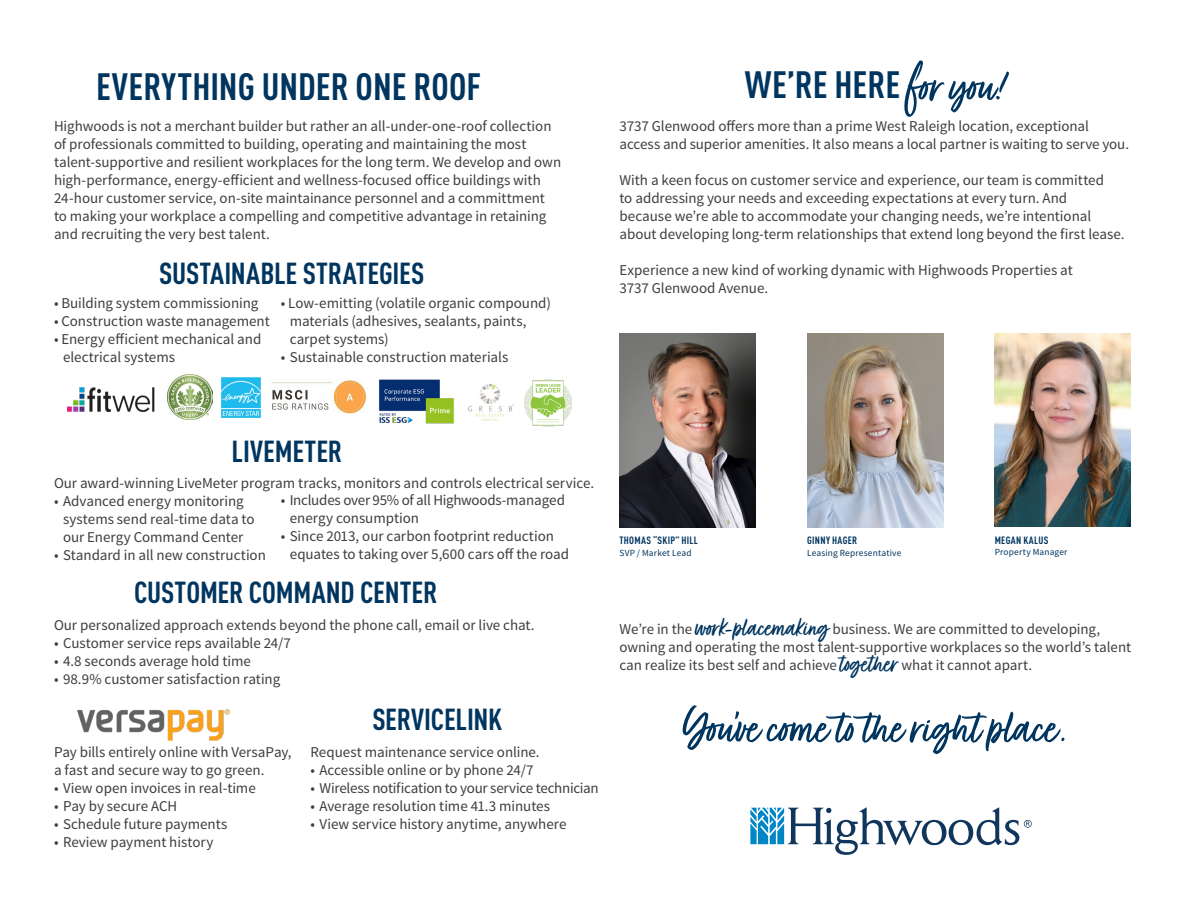
<style>
.page{position:relative;width:1188px;height:918px;background:#fff}
.page>*{position:absolute;margin:0;border:0;box-sizing:border-box;transform-origin:0 0}
.t1{font:57px "Fave Script Pro";letter-spacing:-.005em;color:#00355f}
.t2{font:700 condensed 37.5px "DIN Pro";color:#00355f}
.Body_Copy{font:700 condensed 30px "DIN Pro";letter-spacing:-.005em;color:#00355f}
.t3{font:15px/18px "Source Sans Pro";letter-spacing:-.005em;color:#3e3e3f}
.Body_Copy_Regular{font:700 condensed 10.5px "DIN Pro";letter-spacing:.03em;color:#00355f}
.Bio_Title{font:9.3px "Source Sans Pro";letter-spacing:.02em;color:#00355f}
.s1{font-family:"Fave Script Pro";font-weight:400;font-stretch:normal;font-size:57px}
.s2{font-family:"Fave Script Pro";font-size:31.5px;color:#00355f}
</style>
<div class="page">
<img style="left:807px;top:334px;width:136px;height:193px">
<img style="left:619px;top:334px;width:136px;height:193px">
<img style="left:995px;top:334px;width:136px;height:193px">
<img style="left:78px;top:709px;width:151px;height:32px">
<svg style="left:750px;top:807px;width:282px;height:48px"></svg>
<img style="left:221px;top:377px;width:40px;height:41px">
<img style="left:525px;top:380px;width:46px;height:46px">
<img style="left:379px;top:379px;width:75px;height:45px">
<img style="left:468px;top:384px;width:46px;height:37px">
<img style="left:271px;top:379px;width:95px;height:35px">
<img style="left:68px;top:388px;width:87px;height:24px">
<img style="left:167px;top:374px;width:45px;height:45px">
<p class="t2" style="left:96px;top:59px;width:387px">EVERYTHING UNDER ONE ROOF</p>
<p class="t3" style="left:54px;top:117px;width:509px">Highwoods is not a merchant builder but rather an all-under-one-roof collection of professionals committed to building, operating and maintaining the most talent-supportive and resilient workplaces for the long term. We develop and own high-performance, energy-efficient and wellness-focused office buildings with 24-hour customer service, on-site maintainance personnel and a committment to making your workplace a compelling and competitive advantage in retaining and recruiting the very best talent.</p>
<p class="Body_Copy" style="left:159px;top:251px;width:267px">SUSTAINABLE STRATEGIES</p>
<p class="t3" style="left:54px;top:294px;width:206px">• Building system commissioning</p>
<p class="t3" style="left:54px;top:312px;width:217px">• Construction waste management</p>
<p class="t3" style="left:54px;top:330px;width:209px">• Energy efficient mechanical and</p>
<p class="t3" style="left:63px;top:348px;width:114px">electrical systems</p>
<p class="t3" style="left:290px;top:294px;width:263px;text-indent:-9px">• Low-emitting (volatile organic compound) materials (adhesives, sealants, paints, carpet systems)</p>
<p class="t3" style="left:281px;top:348px;width:229px">• Sustainable construction materials</p>
<p class="t2" style="left:745px;top:58px;width:262px">WE’RE HERE <span class="s1">for you!</span></p>
<p class="t3" style="left:619px;top:117px;width:511px">3737 Glenwood offers more than a prime West Raleigh location, exceptional access and superior amenities. It also means a local partner is waiting to serve you.</p>
<p class="t3" style="left:619px;top:171px;width:507px">With a keen focus on customer service and experience, our team is committed<br>to addressing your needs and exceeding expectations at every turn. And<br>because we’re able to accommodate your changing needs, we’re intentional about developing long-term relationships that extend long beyond the first lease.</p>
<p class="t3" style="left:619px;top:261px;width:455px">Experience a new kind of working dynamic with Highwoods Properties at<br>3737 Glenwood Avenue.</p>
<p class="Body_Copy" style="left:232px;top:429px;width:112px">LIVEMETER</p>
<p class="t3" style="left:54px;top:474px;width:542px">Our award-winning LiveMeter program tracks, monitors and controls electrical service.</p>
<p class="t3" style="left:63px;top:492px;width:193px;text-indent:-9px">• Advanced energy monitoring systems send real-time data to our Energy Command Center</p>
<p class="t3" style="left:54px;top:546px;width:213px">• Standard in all new construction</p>
<p class="t3" style="left:290px;top:492px;width:277px;text-indent:-9px">• Includes over 95% of all Highwoods-managed energy consumption</p>
<p class="t3" style="left:290px;top:528px;width:281px;text-indent:-9px">• Since 2013, our carbon footprint reduction equates to taking over 5,600 cars off the road</p>
<p class="Body_Copy" style="left:134px;top:571px;width:305px">CUSTOMER COMMAND CENTER</p>
<p class="t3" style="left:54px;top:616px;width:482px">Our personalized approach extends beyond the phone call, email or live chat.</p>
<p class="t3" style="left:54px;top:634px;width:238px">• Customer service reps available 24/7</p>
<p class="t3" style="left:54px;top:652px;width:199px">• 4.8 seconds average hold time</p>
<p class="t3" style="left:54px;top:670px;width:228px">• 98.9% customer satisfaction rating</p>
<p class="t3" style="left:54px;top:743px;width:239px">Pay bills entirely online with VersaPay, a fast and secure way to go green.</p>
<p class="t3" style="left:54px;top:779px;width:203px">• View open invoices in real-time</p>
<p class="t3" style="left:54px;top:797px;width:125px">• Pay by secure ACH</p>
<p class="t3" style="left:54px;top:815px;width:175px">• Schedule future payments</p>
<p class="t3" style="left:54px;top:833px;width:161px">• Review payment history</p>
<p class="Body_Copy" style="left:372px;top:698px;width:132px">SERVICELINK</p>
<p class="t3" style="left:310px;top:743px;width:231px">Request maintenance service online.</p>
<p class="t3" style="left:310px;top:761px;width:225px">• Accessible online or by phone 24/7</p>
<p class="t3" style="left:310px;top:779px;width:290px">• Wireless notification to your service technician</p>
<p class="t3" style="left:310px;top:797px;width:241px">• Average resolution time 41.3 minutes</p>
<p class="t3" style="left:310px;top:815px;width:258px">• View service history anytime, anywhere</p>
<p class="Body_Copy_Regular" style="left:619px;top:532px;width:80px">THOMAS “SKIP” HILL</p>
<p class="Bio_Title" style="left:619px;top:547px;width:74px">SVP / Market Lead</p>
<p class="Body_Copy_Regular" style="left:807px;top:532px;width:52px">GINNY HAGER</p>
<p class="Bio_Title" style="left:807px;top:547px;width:96px">Leasing Representative</p>
<p class="Body_Copy_Regular" style="left:995px;top:532px;width:55px">MEGAN KALUS</p>
<p class="Bio_Title" style="left:995px;top:546px;width:74px">Property Manager</p>
<p class="t3" style="left:619px;top:621px;width:513px">We’re in the <span class="s2">work-placemaking</span> business. We are committed to developing, owning and operating the most talent-supportive workplaces so the world’s talent can realize its best self and achieve <span class="s2">together</span> what it cannot apart.</p>
<p class="t1" style="left:683px;top:695px;width:390px">You’ve come to the right place.</p>
</div>
